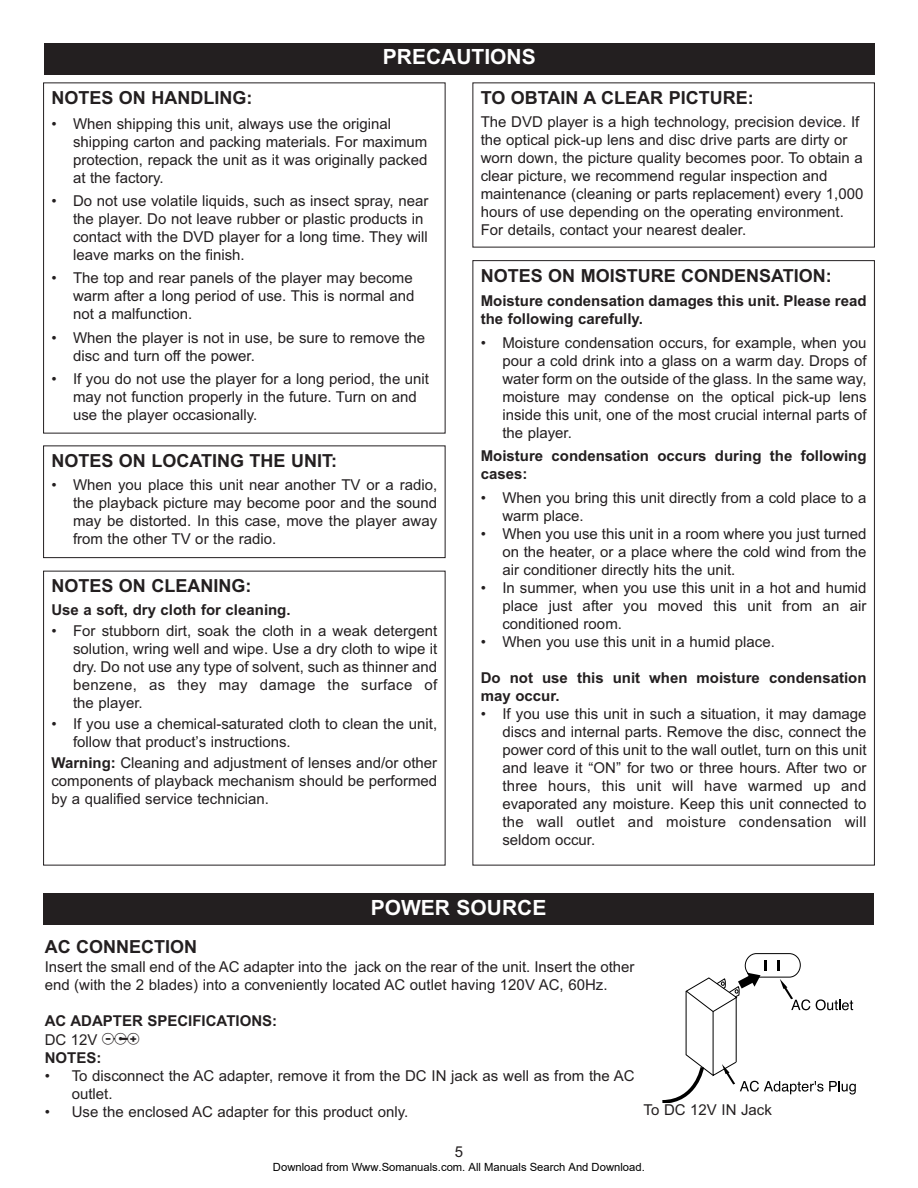
<style>
.page{position:relative;width:918px;height:1188px;background:#fff}
.page>*{position:absolute;margin:0;border:0;box-sizing:border-box;transform-origin:0 0}
.t1{font:700 21px "Arial";color:#fff}
.t2{font:700 18px "Arial";color:#231f20}
.t3{font:15px/18px "Arial";color:#231f20}
.t4{font:700 15px/18px "Arial";color:#231f20}
.t5{font:11.25px "Arial";color:#000}
.s1{font-weight:700}
.s2{font-family:"Treasure Chest"}
</style>
<div class="page">
<div style="left:44px;top:43px;width:831px;height:31px;background:#231f20"></div>
<div style="left:43px;top:894px;width:831px;height:31px;background:#231f20"></div>
<div style="left:43px;top:446px;width:403px;height:112px;border:1px solid #231f20"></div>
<div style="left:745px;top:953px;width:55px;height:24px;border:1px solid #000;border-radius:11px"></div>
<svg style="left:662px;top:960px;width:194px;height:143px"></svg>
<h1 class="t1" style="left:383px;top:45px;width:154px">PRECAUTIONS</h1>
<p class="t2" style="left:51px;top:87px;width:202px">NOTES ON HANDLING:</p>
<p class="t3" style="left:73px;top:114px;width:356px;text-indent:-22px">• When shipping this unit, always use the original shipping carton and packing materials. For maximum protection, repack the unit as it was originally packed at the factory.</p>
<p class="t3" style="left:73px;top:192px;width:357px;text-indent:-22px">• Do not use volatile liquids, such as insect spray, near the player. Do not leave rubber or plastic products in contact with the DVD player for a long time. They will leave marks on the finish.</p>
<p class="t3" style="left:73px;top:269px;width:343px;text-align:justify;text-indent:-22px">• The top and rear panels of the player may become warm after a long period of use. This is normal and not a malfunction.</p>
<p class="t3" style="left:73px;top:329px;width:354px;text-indent:-22px">• When the player is not in use, be sure to remove the disc and turn off the power.</p>
<p class="t3" style="left:73px;top:370px;width:358px;text-indent:-22px">• If you do not use the player for a long period, the unit may not function properly in the future. Turn on and use the player occasionally.</p>
<p class="t2" style="left:51px;top:450px;width:287px">NOTES ON LOCATING THE UNIT:</p>
<p class="t3" style="left:73px;top:475px;width:366px;text-align:justify;text-indent:-22px">• When you place this unit near another TV or a radio, the playback picture may become poor and the sound may be distorted. In this case, move the player away from the other TV or the radio.</p>
<p class="t2" style="left:51px;top:575px;width:202px">NOTES ON CLEANING:</p>
<p class="t4" style="left:51px;top:601px;width:241px">Use a soft, dry cloth for cleaning.</p>
<p class="t3" style="left:73px;top:622px;width:366px;text-align:justify;text-indent:-22px">• For stubborn dirt, soak the cloth in a weak detergent solution, wring well and wipe. Use a dry cloth to wipe it dry. Do not use any type of solvent, such as thinner and benzene, as they may damage the surface of the player.</p>
<p class="t3" style="left:73px;top:715px;width:366px;text-indent:-22px">• If you use a chemical-saturated cloth to clean the unit, follow that product’s instructions.</p>
<p class="t3" style="left:51px;top:754px;width:387px;text-align:justify"><span class="s1">Warning:</span> Cleaning and adjustment of lenses and/or other components of playback mechanism should be performed by a qualified service technician.</p>
<p class="t2" style="left:481px;top:87px;width:274px">TO OBTAIN A CLEAR PICTURE:</p>
<p class="t3" style="left:481px;top:112px;width:384px">The DVD player is a high technology, precision device. If the optical pick-up lens and disc drive parts are dirty or worn down, the picture quality becomes poor. To obtain a clear picture, we recommend regular inspection and maintenance (cleaning or parts replacement) every 1,000 hours of use depending on the operating environment.<br>For details, contact your nearest dealer.</p>
<p class="t2" style="left:481px;top:265px;width:353px">NOTES ON MOISTURE CONDENSATION:</p>
<p class="t4" style="left:481px;top:292px;width:387px">Moisture condensation damages this unit. Please read the following carefully.</p>
<p class="t3" style="left:502px;top:334px;width:366px;text-align:justify;text-indent:-22px">• Moisture condensation occurs, for example, when you pour a cold drink into a glass on a warm day. Drops of water form on the outside of the glass. In the same way, moisture may condense on the optical pick-up lens inside this unit, one of the most crucial internal parts of the player.</p>
<p class="t4" style="left:481px;top:447px;width:387px">Moisture condensation occurs during the following cases:</p>
<p class="t3" style="left:502px;top:488px;width:366px;text-indent:-22px">• When you bring this unit directly from a cold place to a warm place.</p>
<p class="t3" style="left:502px;top:524px;width:366px;text-align:justify;text-indent:-22px">• When you use this unit in a room where you just turned on the heater, or a place where the cold wind from the air conditioner directly hits the unit.</p>
<p class="t3" style="left:502px;top:578px;width:366px;text-align:justify;text-indent:-22px">• In summer, when you use this unit in a hot and humid place just after you moved this unit from an air conditioned room.</p>
<p class="t3" style="left:481px;top:632px;width:296px">• When you use this unit in a humid place.</p>
<p class="t4" style="left:481px;top:668px;width:387px">Do not use this unit when moisture condensation may occur.</p>
<p class="t3" style="left:502px;top:704px;width:366px;text-align:justify;text-indent:-22px">• If you use this unit in such a situation, it may damage discs and internal parts. Remove the disc, connect the power cord of this unit to the wall outlet, turn on this unit and leave it “ON” for two or three hours. After two or three hours, this unit will have warmed up and evaporated any moisture. Keep this unit connected to the wall outlet and moisture condensation will seldom occur.</p>
<h1 class="t1" style="left:371px;top:895px;width:177px">POWER SOURCE</h1>
<p class="t2" style="left:45px;top:936px;width:154px">AC CONNECTION</p>
<p class="t3" style="left:45px;top:958px;width:591px">Insert the small end of the AC adapter into the jack on the rear of the unit. Insert the other end (with the 2 blades) into a conveniently located AC outlet having 120V AC, 60Hz.</p>
<p class="t4" style="left:45px;top:1012px;width:234px">AC ADAPTER SPECIFICATIONS:</p>
<p class="t4" style="left:45px;top:1049px;width:58px">NOTES:</p>
<p class="t3" style="left:45px;top:1031px;width:97px">DC 12V <span class="s2">Z</span></p>
<p class="t3" style="left:72px;top:1067px;width:564px;text-indent:-27px">• To disconnect the AC adapter, remove it from the DC IN jack as well as from the AC outlet.</p>
<p class="t3" style="left:45px;top:1103px;width:365px">• Use the enclosed AC adapter for this product only.</p>
<p class="t3" style="left:644px;top:1101px;width:130px">To DC 12V IN Jack</p>
<p class="t3" style="left:455px;top:1143px;width:10px">5</p>
<p class="t5" style="left:273px;top:1160px;width:373px">Download from Www.Somanuals.com. All Manuals Search And Download.</p>
</div>
